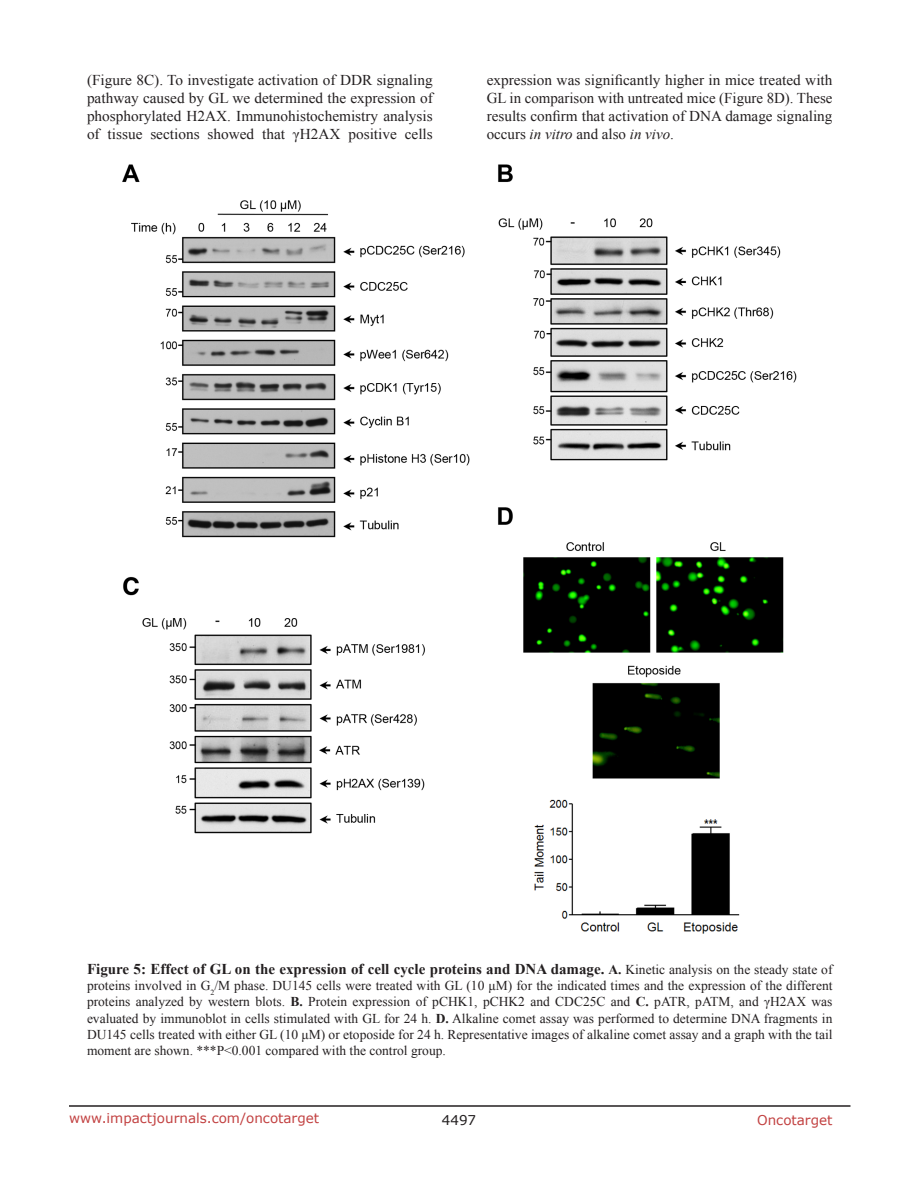
<style>
.page{position:relative;width:918px;height:1188px;background:#fff}
.page>*{position:absolute;margin:0;border:0;box-sizing:border-box;transform-origin:0 0}
.BodyText{font:15px/18px "Times New Roman";color:#231f20;text-align:justify}
.figuretext{font:700 15px "Times New Roman";color:#231f20}
.figuretext-2{font:13.5px/16.2px "Times New Roman";color:#231f20;text-align:justify}
.t1{font:13.5px "Verdana";color:#c24141}
.t2{font:13.5px "Verdana";color:#231f20}
.s1{font-style:italic}
.s2{font-size:13.5px}
.s3{font-weight:400;font-size:13.5px}
.s4{font-weight:700}
</style>
<div class="page">
<hr style="left:69px;top:1105px;width:781px;height:2px;background:#231f20">
<img style="left:122px;top:164px;width:675px;height:770px">
<p class="BodyText" style="left:87px;top:71px;width:347px">(Figure 8C). To investigate activation of DDR signaling pathway caused by GL we determined the expression of phosphorylated H2AX. Immunohistochemistry analysis of tissue sections showed that γH2AX positive cells</p>
<p class="BodyText" style="left:487px;top:71px;width:347px">expression was significantly higher in mice treated with GL in comparison with untreated mice (Figure 8D). These results confirm that activation of DNA damage signaling occurs <span class="s1">in vitro</span> and also <span class="s1">in vivo</span>.</p>
<p class="figuretext" style="left:87px;top:959px;width:747px">Figure 5: Effect of GL on the expression of cell cycle proteins and DNA damage. <span class="s2">A.</span> <span class="s3">Kinetic analysis on the steady state of</span></p>
<p class="figuretext-2" style="left:87px;top:977px;width:747px">proteins involved in G<sub>2</sub>/M phase. DU145 cells were treated with GL (10 μM) for the indicated times and the expression of the different proteins analyzed by western blots. <span class="s4">B.</span> Protein expression of pCHK1, pCHK2 and CDC25C and <span class="s4">C.</span> pATR, pATM, and γH2AX was evaluated by immunoblot in cells stimulated with GL for 24 h. <span class="s4">D.</span> Alkaline comet assay was performed to determine DNA fragments in DU145 cells treated with either GL (10 μM) or etoposide for 24 h. Representative images of alkaline comet assay and a graph with the tail moment are shown. ***P&lt;0.001 compared with the control group.</p>
<p class="t1" style="left:69px;top:1109px;width:252px">www.impactjournals.com/oncotarget</p>
<p class="t2" style="left:442px;top:1111px;width:36px">4497</p>
<p class="t1" style="left:757px;top:1111px;width:77px">Oncotarget</p>
</div>
